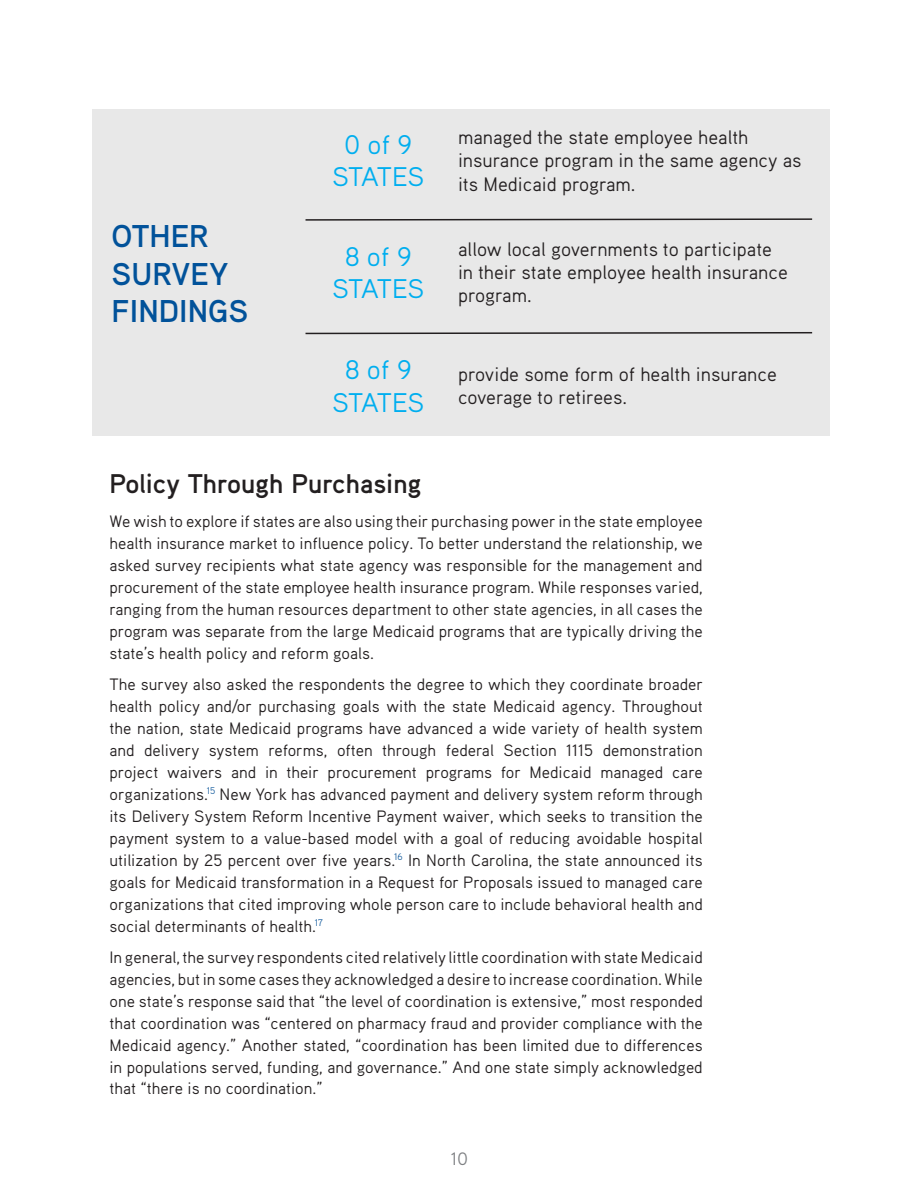
<style>
.page{position:relative;width:918px;height:1188px;background:#fff}
.page>*{position:absolute;margin:0;border:0;box-sizing:border-box;transform-origin:0 0}
.t1{font:700 31.5px/37.8px "Aaux Pro OT";color:#01529a}
.t2{font:27px "Aaux Pro OT";letter-spacing:-.025em;color:#00aeef}
.Header_1{font:700 27px "Aaux Pro OT";color:#231f20}
.t3{font:19.5px/23.4px "Aaux Pro OT";color:#231f20}
.t4{font:18px "Aaux Pro OT";color:#7e8083}
.Report_Text{font:16.5px/22px "Aaux Pro OT";color:#231f20;text-align:justify}
</style>
<div class="page">
<div style="left:92px;top:109px;width:737px;height:326px;background:#e8e8e8"></div>
<svg style="left:305px;top:218px;width:508px;height:3px"></svg>
<svg style="left:305px;top:332px;width:508px;height:3px"></svg>
<p class="t1" style="left:112px;top:216px;width:138px">OTHER<br>SURVEY<br>FINDINGS</p>
<p class="t2" style="left:345px;top:128px;width:69px">0 of 9</p>
<p class="t2" style="left:332px;top:160px;width:94px">STATES</p>
<p class="t2" style="left:345px;top:239px;width:68px">8 of 9</p>
<p class="t2" style="left:332px;top:272px;width:94px">STATES</p>
<p class="t2" style="left:345px;top:353px;width:68px">8 of 9</p>
<p class="t2" style="left:332px;top:385px;width:94px">STATES</p>
<p class="t3" style="left:458px;top:125px;width:345px">managed the state employee health insurance program in the same agency as its Medicaid program.</p>
<p class="t3" style="left:458px;top:236px;width:331px">allow local governments to participate in their state employee health insurance program.</p>
<p class="t3" style="left:458px;top:362px;width:320px">provide some form of health insurance coverage to retirees.</p>
<p class="Header_1" style="left:110px;top:466px;width:313px">Policy Through Purchasing</p>
<p class="Report_Text" style="left:110px;top:510px;width:595px">We wish to explore if states are also using their purchasing power in the state employee health insurance market to influence policy. To better understand the relationship, we asked survey recipients what state agency was responsible for the management and procurement of the state employee health insurance program. While responses varied, ranging from the human resources department to other state agencies, in all cases the program was separate from the large Medicaid programs that are typically driving the state’s health policy and reform goals.</p>
<p class="Report_Text" style="left:110px;top:673px;width:595px">The survey also asked the respondents the degree to which they coordinate broader health policy and/or purchasing goals with the state Medicaid agency. Throughout the nation, state Medicaid programs have advanced a wide variety of health system and delivery system reforms, often through federal Section 1115 demonstration project waivers and in their procurement programs for Medicaid managed care organizations.<sup>15</sup> New York has advanced payment and delivery system reform through its Delivery System Reform Incentive Payment waiver, which seeks to transition the payment system to a value-based model with a goal of reducing avoidable hospital utilization by 25 percent over five years.<sup>16</sup> In North Carolina, the state announced its goals for Medicaid transformation in a Request for Proposals issued to managed care organizations that cited improving whole person care to include behavioral health and social determinants of health.<sup>17</sup></p>
<p class="Report_Text" style="left:110px;top:945px;width:595px">In general, the survey respondents cited relatively little coordination with state Medicaid agencies, but in some cases they acknowledged a desire to increase coordination. While one state’s response said that “the level of coordination is extensive,” most responded that coordination was “centered on pharmacy fraud and provider compliance with the Medicaid agency.” Another stated, “coordination has been limited due to differences in populations served, funding, and governance.” And one state simply acknowledged that “there is no coordination.”</p>
<p class="t4" style="left:451px;top:1147px;width:18px">10</p>
</div>
